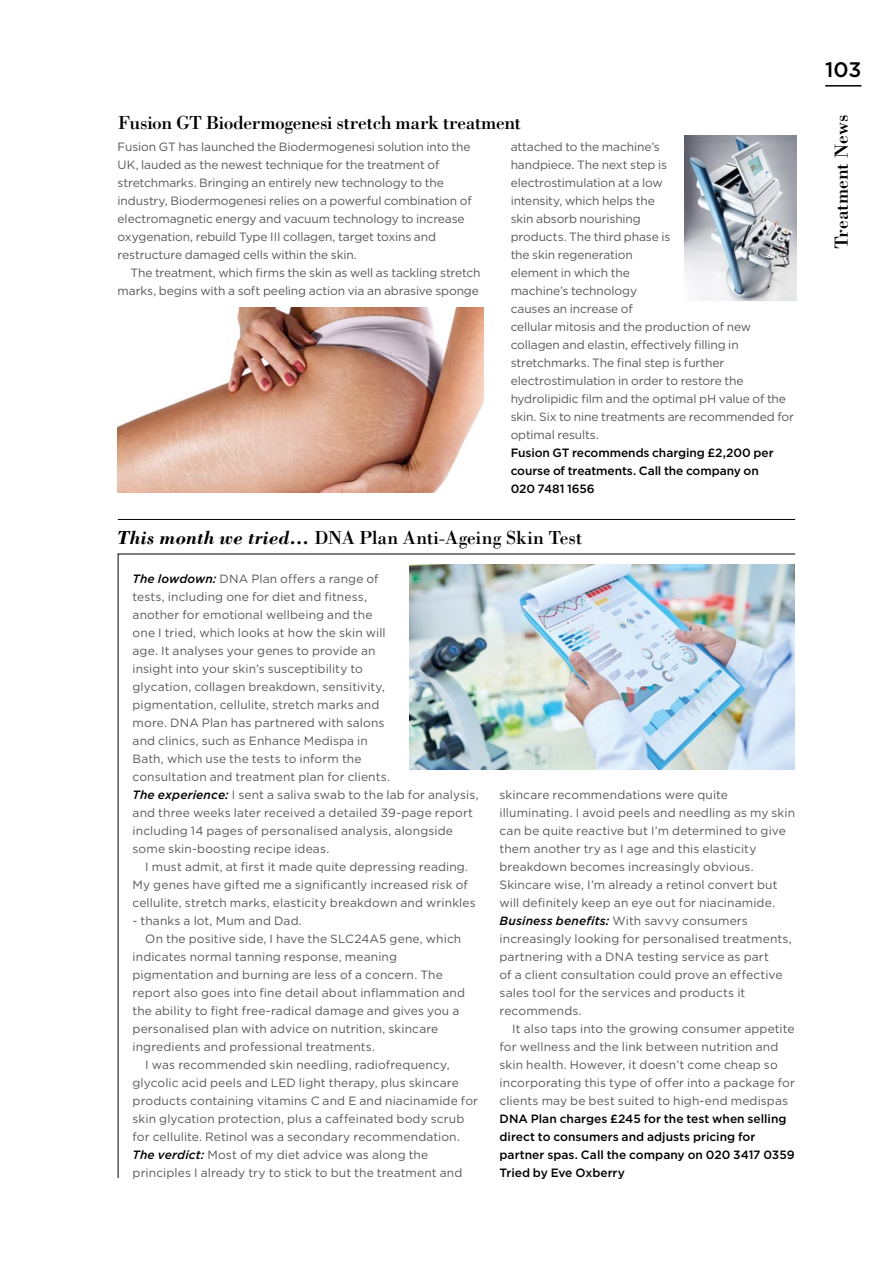
<style>
.page{position:relative;width:893px;height:1263px;background:#fff}
.page>*{position:absolute;margin:0;border:0;box-sizing:border-box;transform-origin:0 0}
.t1{font:500 21px "Gotham";color:#000}
.Product_new{font:19.5px "Bodoni";letter-spacing:-.015em;color:#000}
.Article_Sans_first{font:12px/18px "Gotham";letter-spacing:.005em;color:#575756}
.Article_Sans_first-2{font:500 12px/18px "Gotham";letter-spacing:-.005em;color:#000}
.s1{font-weight:700;font-style:italic}
.s2{font-weight:500;font-style:italic;color:#000}
</style>
<div class="page">
<svg style="left:117px;top:553px;width:679px;height:625px"></svg>
<hr style="left:118px;top:519px;width:677px;height:1px;background:#000">
<img style="left:409px;top:565px;width:386px;height:205px">
<img style="left:118px;top:307px;width:365px;height:186px">
<hr style="left:825px;top:85px;width:36px;height:2px;background:#000">
<img style="left:684px;top:135px;width:113px;height:166px">
<p class="Product_new" style="left:118px;top:111px;width:404px">Fusion GT Biodermogenesi stretch mark treatment</p>
<p class="Article_Sans_first" style="left:118px;top:137px;width:356px">Fusion GT has launched the Biodermogenesi solution into the UK, lauded as the newest technique for the treatment of stretchmarks. Bringing an entirely new technology to the industry, Biodermogenesi relies on a powerful combination of electromagnetic energy and vacuum technology to increase oxygenation, rebuild Type III collagen, target toxins and restructure damaged cells within the skin.</p>
<p class="Article_Sans_first" style="left:118px;top:263px;width:364px;text-align:right">The treatment, which firms the skin as well as tackling stretch marks, begins with a soft peeling action via an abrasive sponge</p>
<p class="Article_Sans_first" style="left:511px;top:137px;width:285px">attached to the machine’s<br>handpiece. The next step is<br>electrostimulation at a low<br>intensity, which helps the<br>skin absorb nourishing<br>products. The third phase is<br>the skin regeneration<br>element in which the<br>machine’s technology<br>causes an increase of<br>cellular mitosis and the production of new collagen and elastin, effectively filling in stretchmarks. The final step is further electrostimulation in order to restore the hydrolipidic film and the optimal pH value of the skin. Six to nine treatments are recommended for optimal results.</p>
<p class="Article_Sans_first-2" style="left:511px;top:443px;width:264px">Fusion GT recommends charging £2,200 per course of treatments. Call the company on<br>020 7481 1656</p>
<p class="Product_new" style="left:118px;top:525px;width:466px"><span class="s1">This month we tried…</span> DNA Plan Anti-Ageing Skin Test</p>
<p class="Article_Sans_first" style="left:133px;top:569px;width:259px"><span class="s2">The lowdown:</span> DNA Plan offers a range of tests, including one for diet and fitness, another for emotional wellbeing and the one I tried, which looks at how the skin will age. It analyses your genes to provide an insight into your skin’s susceptibility to glycation, collagen breakdown, sensitivity, pigmentation, cellulite, stretch marks and more. DNA Plan has partnered with salons and clinics, such as Enhance Medispa in Bath, which use the tests to inform the consultation and treatment plan for clients.</p>
<p class="Article_Sans_first" style="left:133px;top:785px;width:348px"><span class="s2">The experience:</span> I sent a saliva swab to the lab for analysis, and three weeks later received a detailed 39-page report including 14 pages of personalised analysis, alongside some skin-boosting recipe ideas.</p>
<p class="Article_Sans_first" style="left:133px;top:857px;width:345px;text-indent:13px">I must admit, at first it made quite depressing reading.<br>My genes have gifted me a significantly increased risk of cellulite, stretch marks, elasticity breakdown and wrinkles</p>
<p class="Article_Sans_first" style="left:133px;top:911px;width:171px">- thanks a lot, Mum and Dad.</p>
<p class="Article_Sans_first" style="left:133px;top:929px;width:334px;text-indent:13px">On the positive side, I have the SLC24A5 gene, which indicates normal tanning response, meaning pigmentation and burning are less of a concern. The report also goes into fine detail about inflammation and the ability to fight free-radical damage and gives you a personalised plan with advice on nutrition, skincare ingredients and professional treatments.</p>
<p class="Article_Sans_first" style="left:133px;top:1055px;width:347px;text-indent:13px">I was recommended skin needling, radiofrequency, glycolic acid peels and LED light therapy, plus skincare products containing vitamins C and E and niacinamide for skin glycation protection, plus a caffeinated body scrub for cellulite. Retinol was a secondary recommendation.</p>
<p class="Article_Sans_first" style="left:133px;top:1145px;width:331px"><span class="s2">The verdict:</span> Most of my diet advice was along the principles I already try to stick to but the treatment and</p>
<p class="Article_Sans_first" style="left:500px;top:785px;width:297px">skincare recommendations were quite illuminating. I avoid peels and needling as my skin can be quite reactive but I’m determined to give them another try as I age and this elasticity breakdown becomes increasingly obvious.<br>Skincare wise, I’m already a retinol convert but will definitely keep an eye out for niacinamide.</p>
<p class="Article_Sans_first" style="left:500px;top:911px;width:294px"><span class="s2">Business benefits:</span> With savvy consumers increasingly looking for personalised treatments, partnering with a DNA testing service as part<br>of a client consultation could prove an effective sales tool for the services and products it recommends.</p>
<p class="Article_Sans_first" style="left:500px;top:1019px;width:297px;text-indent:13px">It also taps into the growing consumer appetite for wellness and the link between nutrition and skin health. However, it doesn’t come cheap so incorporating this type of offer into a package for clients may be best suited to high-end medispas</p>
<p class="Article_Sans_first-2" style="left:500px;top:1109px;width:297px">DNA Plan charges £245 for the test when selling direct to consumers and adjusts pricing for partner spas. Call the company on 020 3417 0359</p>
<p class="Article_Sans_first-2" style="left:500px;top:1163px;width:127px">Tried by Eve Oxberry</p>
<p class="t1" style="left:825px;top:57px;width:38px">103</p>
<p class="Product_new" style="left:829px;top:249px;width:136px;rotate:-90deg">Treatment News</p>
</div>
